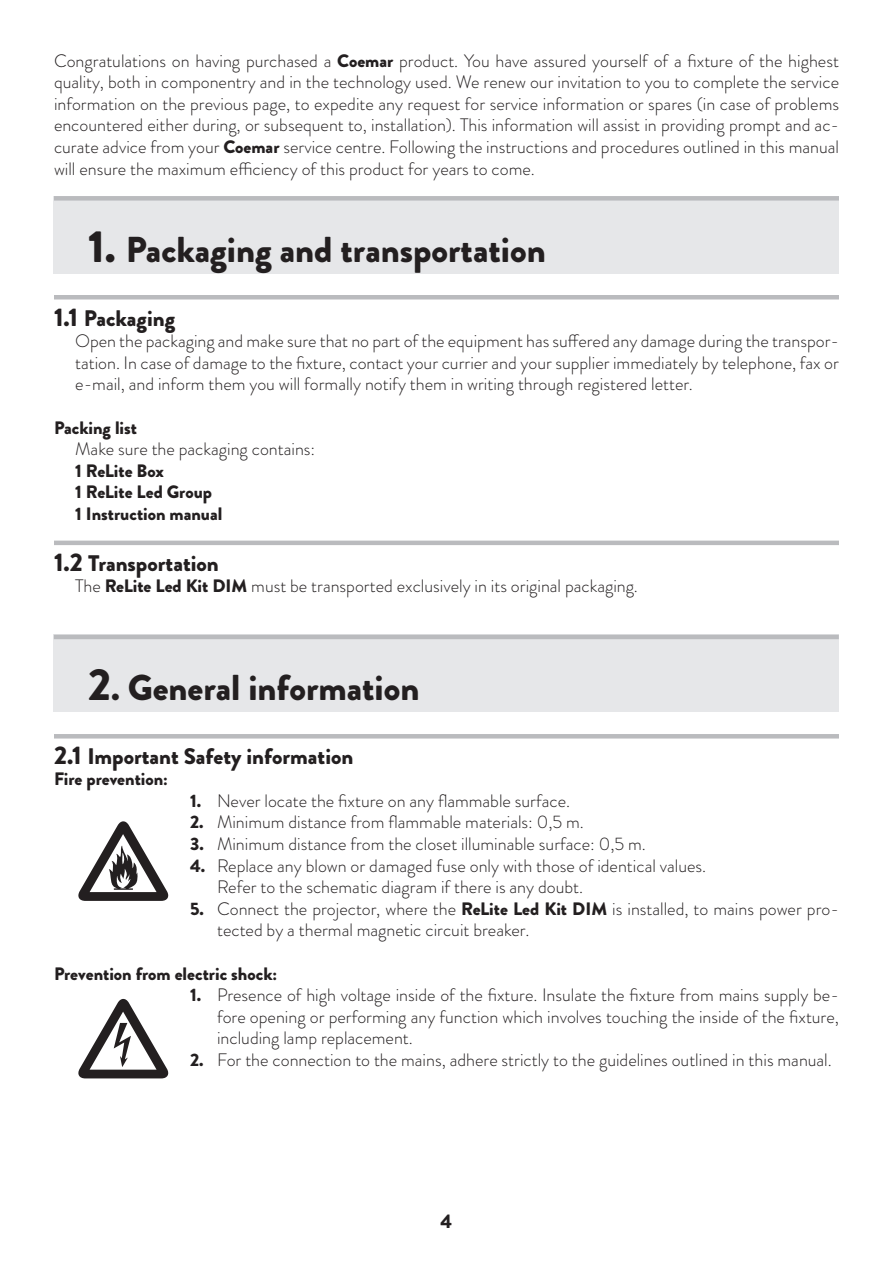
<style>
.page{position:relative;width:893px;height:1263px;background:#fff}
.page>*{position:absolute;margin:0;border:0;box-sizing:border-box;transform-origin:0 0}
.Titolo{font:900 36px "Brandon Grotesque";color:#231f20}
.Sottotitolo{font:900 22.5px "Brandon Grotesque";color:#231f20}
.t1{font:900 19.5px "Brandon Grotesque";color:#231f20}
.t2{font:300 18px/21.6px "Brandon Grotesque";color:#231f20;text-align:justify}
.t3{font:900 18px "Brandon Grotesque";color:#231f20}
.s1{font-weight:900}
.s2{font-size:45px}
.s3{font-size:25.5px}
</style>
<div class="page">
<div style="left:54px;top:196px;width:785px;height:78px;background:#e6e7e9"></div>
<div style="left:54px;top:196px;width:785px;height:5px;background:#babbbe"></div>
<div style="left:54px;top:634px;width:785px;height:78px;background:#e6e7e9"></div>
<hr style="left:54px;top:635px;width:785px;height:4px;background:#babbbe">
<svg style="left:78px;top:821px;width:91px;height:80px"></svg>
<svg style="left:78px;top:998px;width:91px;height:80px"></svg>
<hr style="left:54px;top:541px;width:785px;height:4px;background:#babbbe">
<hr style="left:54px;top:295px;width:785px;height:4px;background:#babbbe">
<hr style="left:54px;top:734px;width:785px;height:4px;background:#babbbe">
<p class="t2" style="left:54px;top:50px;width:787px">Congratulations on having purchased a <span class="s1">Coemar</span> product. You have assured yourself of a fixture of the highest quality, both in componentry and in the technology used. We renew our invitation to you to complete the service information on the previous page, to expedite any request for service information or spares (in case of problems encountered either during, or subsequent to, installation). This information will assist in providing prompt and ac&shy;curate advice from your <span class="s1">Coemar</span> service centre. Following the instructions and procedures outlined in this manual will ensure the maximum efficiency of this product for years to come.</p>
<p class="Titolo" style="left:88px;top:224px;width:459px"><span class="s2">1.</span> Packaging and transportation</p>
<p class="Sottotitolo" style="left:54px;top:302px;width:123px"><span class="s3">1.1</span> Packaging</p>
<p class="t2" style="left:75px;top:330px;width:765px">Open the packaging and make sure that no part of the equipment has suffered any damage during the transpor&shy;tation. In case of damage to the fixture, contact your currier and your supplier immediately by telephone, fax or e-mail, and inform them you will formally notify them in writing through registered letter.</p>
<p class="t3" style="left:54px;top:415px;width:85px">Packing list</p>
<p class="t2" style="left:75px;top:438px;width:242px">Make sure the packaging contains:</p>
<p class="t3" style="left:75px;top:458px;width:90px">1 ReLite Box</p>
<p class="t3" style="left:75px;top:479px;width:138px">1 ReLite Led Group</p>
<p class="t3" style="left:75px;top:501px;width:149px">1 Instruction manual</p>
<p class="Sottotitolo" style="left:54px;top:547px;width:166px"><span class="s3">1.2</span> Transportation</p>
<p class="t2" style="left:75px;top:575px;width:564px">The <span class="s1">ReLite Led Kit DIM</span> must be transported exclusively in its original packaging.</p>
<p class="Titolo" style="left:88px;top:662px;width:333px"><span class="s2">2</span>. General information</p>
<p class="Sottotitolo" style="left:54px;top:740px;width:301px"><span class="s3">2.1</span> Important Safety information</p>
<p class="t3" style="left:54px;top:766px;width:115px">Fire prevention:</p>
<p class="t2" style="left:190px;top:790px;width:382px"><span class="s1">1.</span> Never locate the fixture on any flammable surface.</p>
<p class="t2" style="left:190px;top:811px;width:395px"><span class="s1">2.</span> Minimum distance from flammable materials: 0,5 m.</p>
<p class="t2" style="left:190px;top:833px;width:457px"><span class="s1">3.</span> Minimum distance from the closet illuminable surface: 0,5 m.</p>
<p class="t2" style="left:190px;top:855px;width:518px"><span class="s1">4.</span> Replace any blown or damaged fuse only with those of identical values.</p>
<p class="t2" style="left:217px;top:876px;width:367px">Refer to the schematic diagram if there is any doubt.</p>
<p class="t2" style="left:217px;top:898px;width:623px;text-indent:-27px"><span class="s1">5.</span> Connect the projector, where the <span class="s1">ReLite Led Kit DIM</span> is installed, to mains power pro&shy;tected by a thermal magnetic circuit breaker.</p>
<p class="t3" style="left:54px;top:961px;width:225px">Prevention from electric shock:</p>
<p class="t2" style="left:217px;top:984px;width:623px;text-indent:-27px"><span class="s1">1.</span> Presence of high voltage inside of the fixture. Insulate the fixture from mains supply be&shy;fore opening or performing any function which involves touching the inside of the fixture, including lamp replacement.</p>
<p class="t2" style="left:190px;top:1049px;width:643px"><span class="s1">2.</span> For the connection to the mains, adhere strictly to the guidelines outlined in this manual.</p>
<p class="t1" style="left:441px;top:1207px;width:13px">4</p>
</div>
